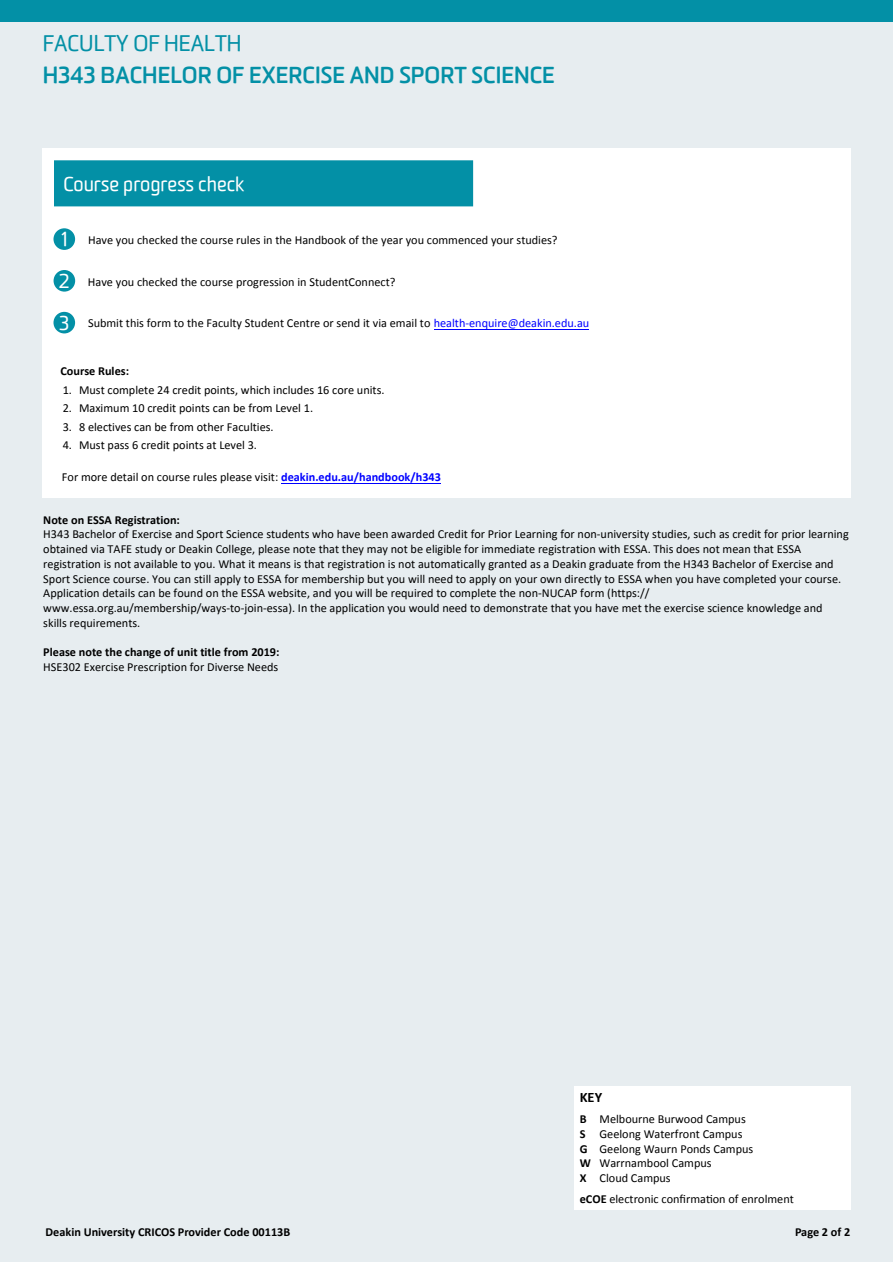
<style>
.page{position:relative;width:893px;height:1263px;background:#fff}
.page>*{position:absolute;margin:0;border:0;box-sizing:border-box;transform-origin:0 0}
.t1{font:700 22.5px "Worldly";color:#0390a6}
.t2{font:21.9px "Worldly";color:#0390a6}
.t3{font:19.5px "Worldly";color:#fff}
.Paragraph{font:700 14.4px "Calibri";color:#000}
.Paragraph-2{font:12.3px/14.7px "Calibri";color:#000}
.t4{font:700 12.3px "Calibri";color:#000}
.s1{font-family:"Worldly";font-size:19.5px;color:#fff}
.s2{color:#00f}
.s3{font-weight:700;color:#00f}
.s4{font-weight:700}
</style>
<div class="page">
<div style="left:0;top:0;width:893px;height:1261px;background:#e7edf0"></div>
<div style="left:0;top:0;width:893px;height:22px;background:#0390a6"></div>
<div style="left:574px;top:1086px;width:276px;height:124px;background:#fff"></div>
<div style="left:43px;top:149px;width:808px;height:349px;background:#fff"></div>
<div style="left:54px;top:160px;width:419px;height:46px;background:#0390a6;border:2px solid #0390a6"></div>
<div style="left:53px;top:228px;width:22px;height:22px;background:#0390a6;border-radius:50%"></div>
<div style="left:54px;top:270px;width:21px;height:22px;background:#0390a6;border-radius:50%"></div>
<div style="left:53px;top:312px;width:22px;height:21px;background:#0390a6;border-radius:50%"></div>
<hr style="left:282px;top:483px;width:158px;height:1px;background:#00f">
<hr style="left:434px;top:329px;width:155px;height:1px;background:#00f">
<p class="t2" style="left:43px;top:30px;width:200px">FACULTY OF HEALTH</p>
<p class="t1" style="left:43px;top:61px;width:514px">H343 BACHELOR OF EXERCISE AND SPORT SCIENCE</p>
<p class="t3" style="left:63px;top:172px;width:182px">Course progress check</p>
<p class="Paragraph-2" style="left:60px;top:232px;width:499px"><span class="s1">1</span> Have you checked the course rules in the Handbook of the year you commenced your studies?</p>
<p class="Paragraph-2" style="left:59px;top:274px;width:338px"><span class="s1">2</span> Have you checked the course progression in StudentConnect?</p>
<p class="Paragraph-2" style="left:59px;top:316px;width:532px"><span class="s1">3</span> Submit this form to the Faculty Student Centre or send it via email to <span class="s2">health-enquire@deakin.edu.au</span></p>
<p class="t4" style="left:60px;top:362px;width:70px">Course Rules:</p>
<p class="Paragraph-2" style="left:63px;top:382px;width:323px">1. Must complete 24 credit points, which includes 16 core units.</p>
<p class="Paragraph-2" style="left:63px;top:401px;width:252px">2. Maximum 10 credit points can be from Level 1.</p>
<p class="Paragraph-2" style="left:63px;top:419px;width:212px">3. 8 electives can be from other Faculties.</p>
<p class="Paragraph-2" style="left:63px;top:437px;width:196px">4. Must pass 6 credit points at Level 3.</p>
<p class="Paragraph-2" style="left:62px;top:469px;width:380px">For more detail on course rules please visit: <span class="s3">deakin.edu.au/handbook/h343</span></p>
<p class="t4" style="left:43px;top:511px;width:138px">Note on ESSA Registration:</p>
<p class="Paragraph-2" style="left:43px;top:527px;width:807px">H343 Bachelor of Exercise and Sport Science students who have been awarded Credit for Prior Learning for non-university studies, such as credit for prior learning obtained via TAFE study or Deakin College, please note that they may not be eligible for immediate registration with ESSA. This does not mean that ESSA registration is not available to you. What it means is that registration is not automatically granted as a Deakin graduate from the H343 Bachelor of Exercise and Sport Science course. You can still apply to ESSA for membership but you will need to apply on your own directly to ESSA when you have completed your course.<br>Application details can be found on the ESSA website, and you will be required to complete the non-NUCAP form (https:// www.essa.org.au/membership/ways-to-join-essa). In the application you would need to demonstrate that you have met the exercise science knowledge and skills requirements.</p>
<p class="t4" style="left:43px;top:643px;width:238px">Please note the change of unit title from 2019:</p>
<p class="Paragraph-2" style="left:43px;top:659px;width:237px">HSE302 Exercise Prescription for Diverse Needs</p>
<p class="Paragraph" style="left:580px;top:1088px;width:24px">KEY</p>
<p class="Paragraph-2" style="left:580px;top:1112px;width:168px"><span class="s4">B</span> Melbourne Burwood Campus</p>
<p class="Paragraph-2" style="left:580px;top:1126px;width:164px"><span class="s4">S</span> Geelong Waterfront Campus</p>
<p class="Paragraph-2" style="left:580px;top:1141px;width:175px"><span class="s4">G</span> Geelong Waurn Ponds Campus</p>
<p class="Paragraph-2" style="left:580px;top:1156px;width:133px"><span class="s4">W</span> Warrnambool Campus</p>
<p class="Paragraph-2" style="left:580px;top:1170px;width:93px"><span class="s4">X</span> Cloud Campus</p>
<p class="Paragraph-2" style="left:580px;top:1191px;width:216px"><span class="s4">eCOE</span> electronic confirmation of enrolment</p>
<p class="t4" style="left:46px;top:1224px;width:246px">Deakin University CRICOS Provider Code 00113B</p>
<p class="t4" style="left:795px;top:1224px;width:57px">Page 2 of 2</p>
</div>
